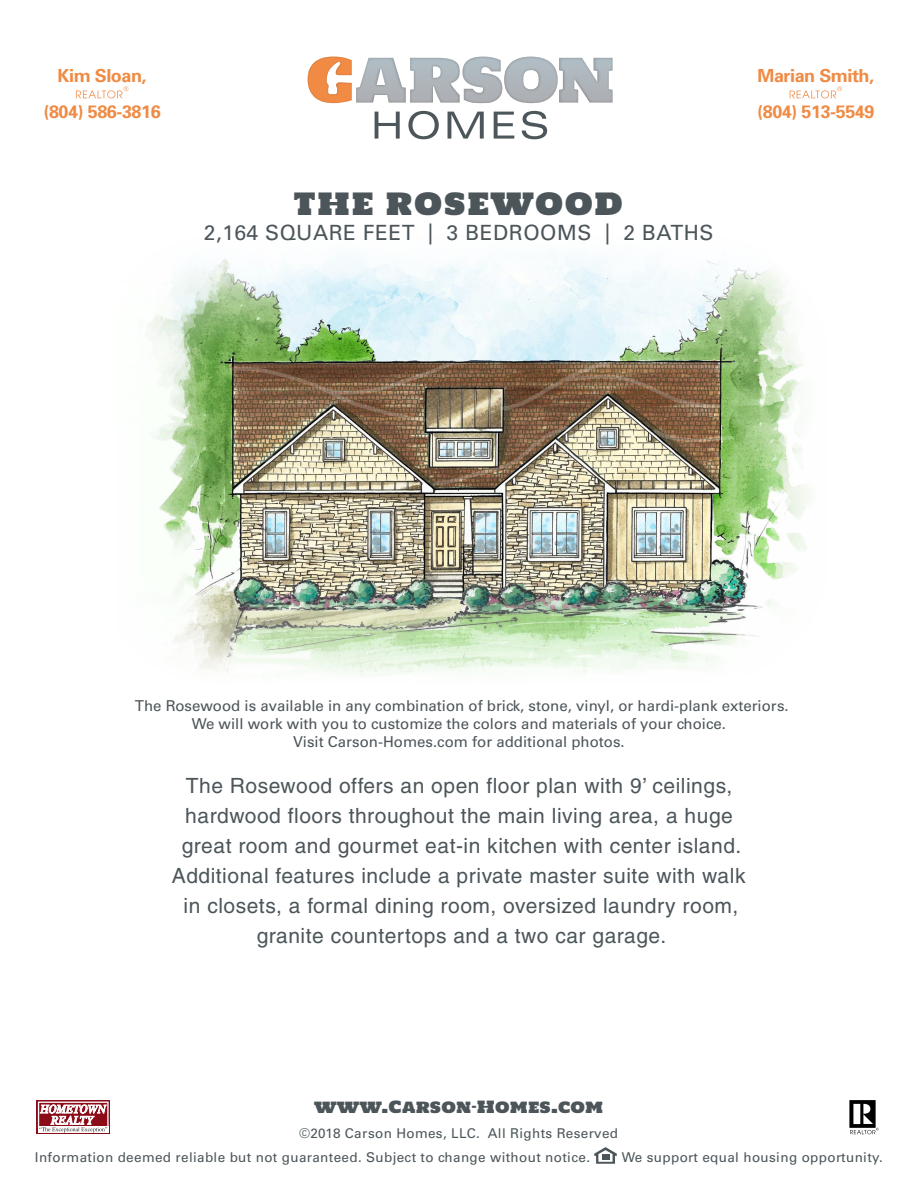
<style>
.page{position:relative;width:918px;height:1188px;background:#fff}
.page>*{position:absolute;margin:0;border:0;box-sizing:border-box;transform-origin:0 0}
.t1{font:30px "Holtwood One SC";letter-spacing:.05em;color:#4c555a}
.t2{font:21px/30px "Helvetica LT";letter-spacing:.025em;color:#4c555a;text-align:center}
.t3{font:500 21px "Univers CE";letter-spacing:.025em;color:#4c555a}
.t4{font:700 18px/36px "Univers";letter-spacing:-.025em;color:#ef8b44;text-align:center}
.t5{font:16.5px "Holtwood One SC";letter-spacing:.015em;color:#4c555a}
.t6{font:500 15px/18px "Univers CE";color:#4c555a;text-align:center}
.t7{font:500 13.5px "Univers CE";letter-spacing:.025em;color:#4c555a}
</style>
<div class="page">
<svg style="left:594px;top:1147px;width:23px;height:17px"></svg>
<svg style="left:375px;top:112px;width:25px;height:27px"></svg>
<svg style="left:408px;top:111px;width:31px;height:28px"></svg>
<svg style="left:448px;top:112px;width:36px;height:27px"></svg>
<svg style="left:494px;top:112px;width:20px;height:27px"></svg>
<svg style="left:522px;top:111px;width:25px;height:28px"></svg>
<svg style="left:308px;top:57px;width:305px;height:46px"></svg>
<div style="left:37px;top:1100px;width:73px;height:34px;background:#bf7980"></div>
<div style="left:38px;top:1126px;width:71px;height:7px;background:#fff"></div>
<div style="left:38px;top:1102px;width:71px;height:26px;border:1px solid #fff"></div>
<svg style="left:39px;top:1104px;width:68px;height:28px;background:#c48d93"></svg>
<svg style="left:849px;top:1100px;width:30px;height:34px"></svg>
<svg style="left:76px;top:87px;width:52px;height:11px"></svg>
<svg style="left:790px;top:87px;width:52px;height:11px"></svg>
<img style="left:146px;top:256px;width:663px;height:421px">
<p class="t4" style="left:44px;top:57px;width:119px">Kim Sloan, (804) 586-3816</p>
<p class="t4" style="left:757px;top:57px;width:119px;text-align:left">Marian Smith, (804) 513-5549</p>
<p class="t1" style="left:294px;top:187px;width:330px">THE ROSEWOOD</p>
<p class="t3" style="left:204px;top:221px;width:511px">2,164 SQUARE FEET | 3 BEDROOMS | 2 BATHS</p>
<p class="t6" style="left:135px;top:698px;width:655px">The Rosewood is available in any combination of brick, stone, vinyl, or hardi-plank exteriors.<br>We will work with you to customize the colors and materials of your choice.<br>Visit Carson-Homes.com for additional photos.</p>
<p class="t2" style="left:172px;top:771px;width:575px">The Rosewood offers an open floor plan with 9’ ceilings, hardwood floors throughout the main living area, a huge great room and gourmet eat-in kitchen with center island.<br>Additional features include a private master suite with walk in closets, a formal dining room, oversized laundry room, granite countertops and a two car garage.</p>
<p class="t5" style="left:314px;top:1097px;width:291px">www.Carson-Homes.com</p>
<p class="t7" style="left:35px;top:1149px;width:557px">Information deemed reliable but not guaranteed. Subject to change without notice.</p>
<p class="t7" style="left:622px;top:1149px;width:263px">We support equal housing opportunity.</p>
<p class="t7" style="left:299px;top:1125px;width:320px">©2018 Carson Homes, LLC. All Rights Reserved</p>
</div>
